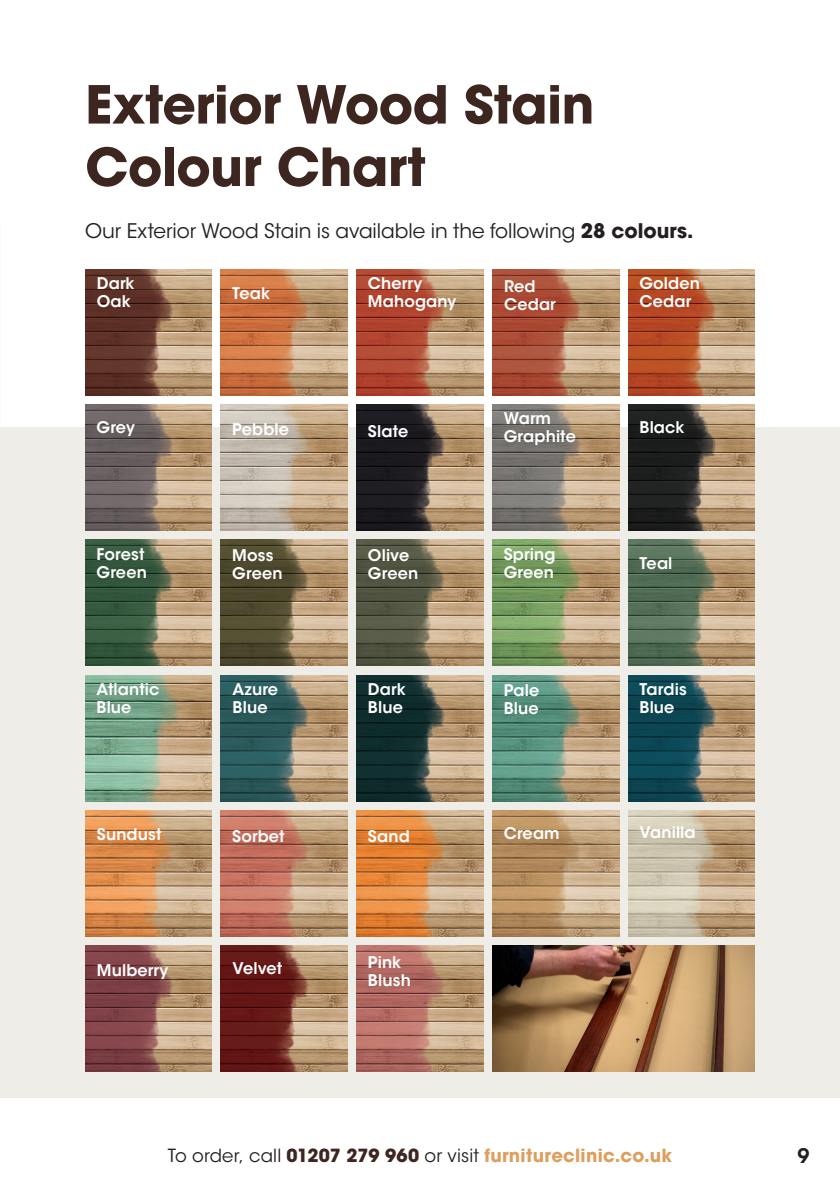
<style>
.page{position:relative;width:840px;height:1191px;background:#fff}
.page>*{position:absolute;margin:0;border:0;box-sizing:border-box;transform-origin:0 0}
.t1{font:700 52px/62.4px "ITC Avant Garde Pro";letter-spacing:-.01em;color:#3c261f}
.t2{font:20px "ITC Avant Garde Std";letter-spacing:-.005em;color:#231f20}
.t3{font:600 20px "ITC Avant Garde Std";color:#231f20}
.t4{font:700 18px "ITC Avant Garde Pro";letter-spacing:.015em;color:#dc9f5e}
.t5{font:600 16px/18px "ITC Avant Garde Std";letter-spacing:.01em;color:#fff}
.s1{font-family:"ITC Avant Garde Pro";font-weight:700}
.s2{font-family:"ITC Avant Garde Std";font-weight:400;color:#231f20}
.s3{color:#3c261f}
</style>
<div class="page">
<div style="left:0;top:427px;width:839px;height:670px;background:#efede8"></div>
<img style="left:85px;top:269px;width:127px;height:126px">
<img style="left:492px;top:269px;width:126px;height:126px">
<img style="left:356px;top:269px;width:127px;height:126px">
<img style="left:628px;top:269px;width:126px;height:126px">
<img style="left:221px;top:269px;width:126px;height:126px">
<img style="left:85px;top:675px;width:127px;height:126px">
<img style="left:356px;top:675px;width:127px;height:126px">
<img style="left:221px;top:675px;width:126px;height:126px">
<img style="left:628px;top:675px;width:126px;height:126px">
<img style="left:492px;top:675px;width:126px;height:126px">
<img style="left:628px;top:404px;width:126px;height:127px">
<img style="left:492px;top:404px;width:126px;height:127px">
<img style="left:356px;top:404px;width:127px;height:127px">
<img style="left:85px;top:404px;width:127px;height:127px">
<img style="left:221px;top:404px;width:126px;height:127px">
<img style="left:628px;top:810px;width:126px;height:126px">
<img style="left:85px;top:810px;width:127px;height:126px">
<img style="left:356px;top:810px;width:127px;height:126px">
<img style="left:492px;top:810px;width:126px;height:126px">
<img style="left:221px;top:810px;width:126px;height:126px">
<img style="left:492px;top:540px;width:126px;height:126px">
<img style="left:85px;top:540px;width:127px;height:126px">
<img style="left:221px;top:540px;width:126px;height:126px">
<img style="left:356px;top:540px;width:127px;height:126px">
<img style="left:628px;top:540px;width:126px;height:126px">
<img style="left:356px;top:945px;width:127px;height:126px">
<img style="left:221px;top:945px;width:126px;height:126px">
<img style="left:85px;top:945px;width:127px;height:126px">
<img style="left:492px;top:945px;width:262px;height:126px">
<p class="t1" style="left:85px;top:73px;width:510px">Exterior Wood Stain<br>Colour Chart</p>
<p class="t2" style="left:85px;top:219px;width:609px">Our Exterior Wood Stain is available in the following <span class="s1">28 colours.</span></p>
<p class="t5" style="left:97px;top:274px;width:39px">Dark<br>Oak</p>
<p class="t5" style="left:504px;top:277px;width:53px">Red<br>Cedar</p>
<p class="t5" style="left:368px;top:274px;width:90px">Cherry<br>Mahogany</p>
<p class="t5" style="left:639px;top:274px;width:62px">Golden<br>Cedar</p>
<p class="t5" style="left:232px;top:284px;width:39px">Teak</p>
<p class="t5" style="left:96px;top:418px;width:40px">Grey</p>
<p class="t5" style="left:232px;top:420px;width:58px">Pebble</p>
<p class="t5" style="left:503px;top:409px;width:49px">Warm</p>
<p class="t5" style="left:368px;top:422px;width:42px">Slate</p>
<p class="t5" style="left:503px;top:427px;width:74px">Graphite</p>
<p class="t5" style="left:639px;top:418px;width:47px">Black</p>
<p class="t5" style="left:96px;top:545px;width:52px">Forest<br>Green</p>
<p class="t5" style="left:232px;top:546px;width:52px">Moss<br>Green</p>
<p class="t5" style="left:368px;top:546px;width:52px">Olive<br>Green</p>
<p class="t5" style="left:639px;top:554px;width:34px">Teal</p>
<p class="t5" style="left:503px;top:545px;width:53px">Spring<br>Green</p>
<p class="t5" style="left:96px;top:680px;width:64px">Atlantic<br>Blue</p>
<p class="t5" style="left:368px;top:680px;width:39px">Dark<br>Blue</p>
<p class="t5" style="left:232px;top:680px;width:47px">Azure<br>Blue</p>
<p class="t5" style="left:639px;top:680px;width:49px">Tardis<br>Blue</p>
<p class="t5" style="left:503px;top:681px;width:37px">Pale<br>Blue</p>
<p class="t5" style="left:97px;top:824px;width:66px">Sundust</p>
<p class="t5" style="left:232px;top:827px;width:54px">Sorbet</p>
<p class="t5" style="left:368px;top:827px;width:43px">Sand</p>
<p class="t5" style="left:503px;top:824px;width:57px">Cream</p>
<p class="t5" style="left:639px;top:823px;width:58px">Vanilla</p>
<p class="t5" style="left:97px;top:961px;width:73px">Mulberry</p>
<p class="t5" style="left:232px;top:958px;width:51px">Velvet</p>
<p class="t5" style="left:368px;top:953px;width:44px">Pink<br>Blush</p>
<p class="t4" style="left:168px;top:1142px;width:506px"><span class="s2">To order, call</span> <span class="s3">01207 279 960</span> <span class="s2">or visit</span> furnitureclinic.co.uk</p>
<p class="t3" style="left:796px;top:1143px;width:14px">9</p>
</div>
